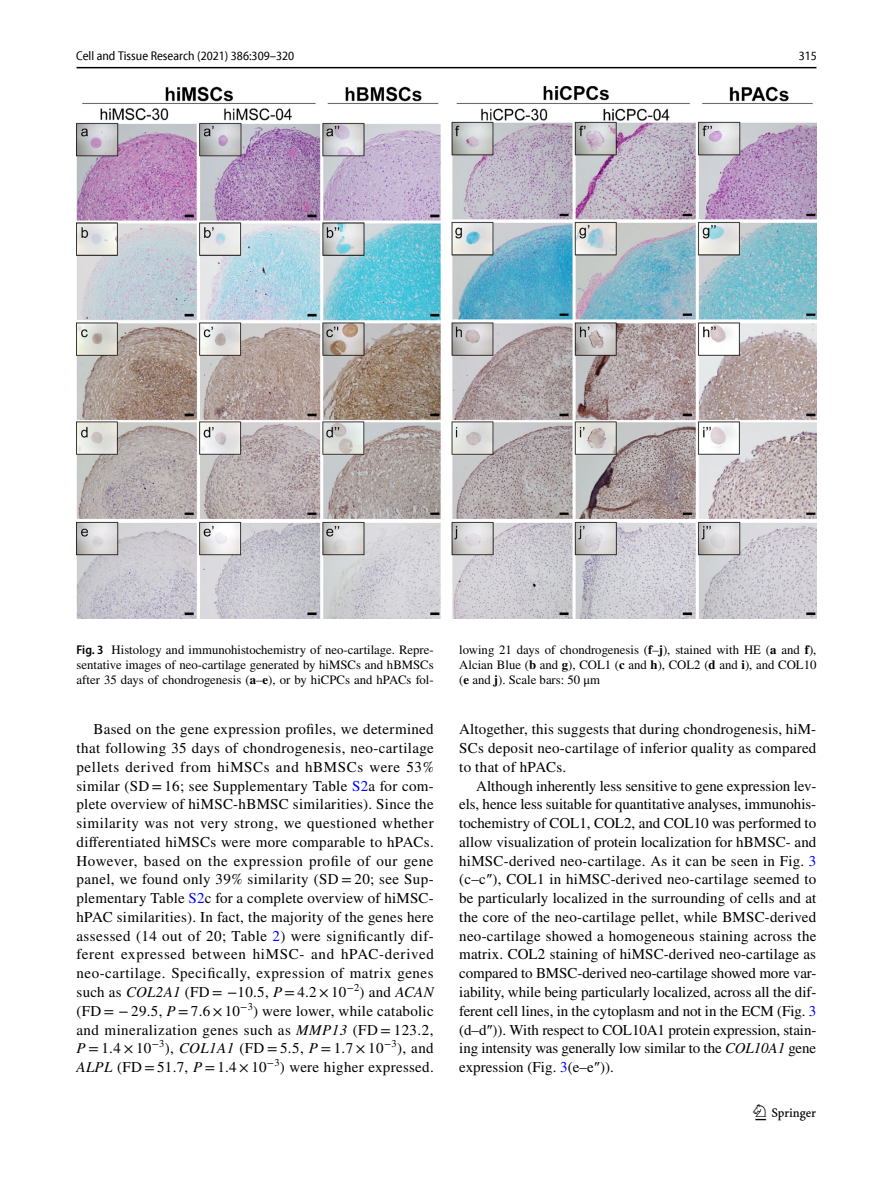
<style>
.page{position:relative;width:893px;height:1187px;background:#fff}
.page>*{position:absolute;margin:0;border:0;box-sizing:border-box;transform-origin:0 0}
.t1{font:22.5px "Springnew Regular 3";color:#000}
.t2{font:15px/18.8px "STIX";letter-spacing:.02em;color:#000;text-align:justify}
.t3{font:12.75px/15px "STIX";color:#000;text-align:justify}
.t4{font:semi-condensed 12.75px "Myriad Pro Unic";color:#000}
.t5{font:12.75px "Myriad Pro Unic Semi Condensed 2";color:#000}
.s1{font-family:"Myriad Pro";font-weight:600;font-stretch:semi-condensed}
.s2{font-weight:700}
.s3{color:#00f}
.s4{font-style:italic}
.s5{font-family:"Times New Roman"}
</style>
<div class="page">
<hr style="left:77px;top:67px;width:739px;height:1px;background:#000">
<img style="left:77px;top:87px;width:739px;height:531px">
<p class="t4" style="left:76px;top:51px;width:220px">Cell and Tissue Research (2021) 386:309–320</p>
<p class="t5" style="left:799px;top:51px;width:20px">315</p>
<p class="t3" style="left:77px;top:643px;width:359px"><span class="s1">Fig. 3</span> Histology and immunohistochemistry of neo-cartilage. Repre&shy;sentative images of neo-cartilage generated by hiMSCs and hBMSCs after 35 days of chondrogenesis (<span class="s2">a</span>–<span class="s2">e</span>), or by hiCPCs and hPACs fol-</p>
<p class="t3" style="left:459px;top:642px;width:359px">lowing 21 days of chondrogenesis (<span class="s2">f</span>–<span class="s2">j</span>), stained with HE (<span class="s2">a</span> and <span class="s2">f</span>), Alcian Blue (<span class="s2">b</span> and <span class="s2">g</span>), COL1 (<span class="s2">c</span> and <span class="s2">h</span>), COL2 (<span class="s2">d</span> and <span class="s2">i</span>), and COL10 (<span class="s2">e</span> and <span class="s2">j</span>). Scale bars: 50 μm</p>
<p class="t2" style="left:77px;top:721px;width:359px;text-indent:17px">Based on the gene expression profiles, we determined that following 35 days of chondrogenesis, neo-cartilage pellets derived from hiMSCs and hBMSCs were 53% similar (SD =16; see Supplementary Table <span class="s3">S2</span>a for com&shy;plete overview of hiMSC-hBMSC similarities). Since the similarity was not very strong, we questioned whether differentiated hiMSCs were more comparable to hPACs.<br>However, based on the expression profile of our gene panel, we found only 39% similarity (SD = 20; see Sup&shy;plementary Table <span class="s3">S2</span>c for a complete overview of hiMSC&shy;hPAC similarities). In fact, the majority of the genes here assessed (14 out of 20; Table <span class="s3">2</span>) were significantly dif&shy;ferent expressed between hiMSC- and hPAC-derived neo-cartilage. Specifically, expression of matrix genes such as <span class="s4">COL2A1</span> (FD = −10.5, <span class="s4">P</span>=4.2 × -10<sup>−2</sup>) and <span class="s4">ACAN </span>(FD = −29.5, <span class="s4">P</span>=7.6 × -10<sup>−3</sup>) were lower, while catabolic and mineralization genes such as <span class="s4">MMP13</span> (FD = 123.2, <span class="s4">P</span> = 1.4 × 10<sup>−3</sup>), <span class="s4">COL1A1</span> (FD = 5.5, <span class="s4">P</span> = 1.7 × 10<sup>−3</sup>), and <span class="s4">ALPL</span> (FD =51.7, <span class="s4">P</span>=1.4 × -10<sup>−3</sup>) were higher expressed.</p>
<p class="t2" style="left:459px;top:721px;width:359px">Altogether, this suggests that during chondrogenesis, hiM-SCs deposit neo-cartilage of inferior quality as compared to that of hPACs.</p>
<p class="t2" style="left:459px;top:777px;width:359px;text-indent:17px">Although inherently less sensitive to gene expression lev&shy;els, hence less suitable for quantitative analyses, immunohis&shy;tochemistry of COL1, COL2, and COL10 was performed to allow visualization of protein localization for hBMSC- and hiMSC-derived neo-cartilage. As it can be seen in Fig. <span class="s3">3 </span>(c–c<span class="s5">″</span>), COL1 in hiMSC-derived neo-cartilage seemed to be particularly localized in the surrounding of cells and at the core of the neo-cartilage pellet, while BMSC-derived neo-cartilage showed a homogeneous staining across the matrix. COL2 staining of hiMSC-derived neo-cartilage as compared to BMSC-derived neo-cartilage showed more var&shy;iability, while being particularly localized, across all the dif&shy;ferent cell lines, in the cytoplasm and not in the ECM (Fig. <span class="s3">3 </span>(d–d<span class="s5">″</span>)). With respect to COL10A1 protein expression, stain&shy;ing intensity was generally low similar to the <span class="s4">COL10A1</span> gene expression (Fig. <span class="s3">3</span>(e–e<span class="s5">″</span>)).</p>
<h1 class="t1" style="left:755px;top:1104px;width:62px">1 3</h1>
</div>
